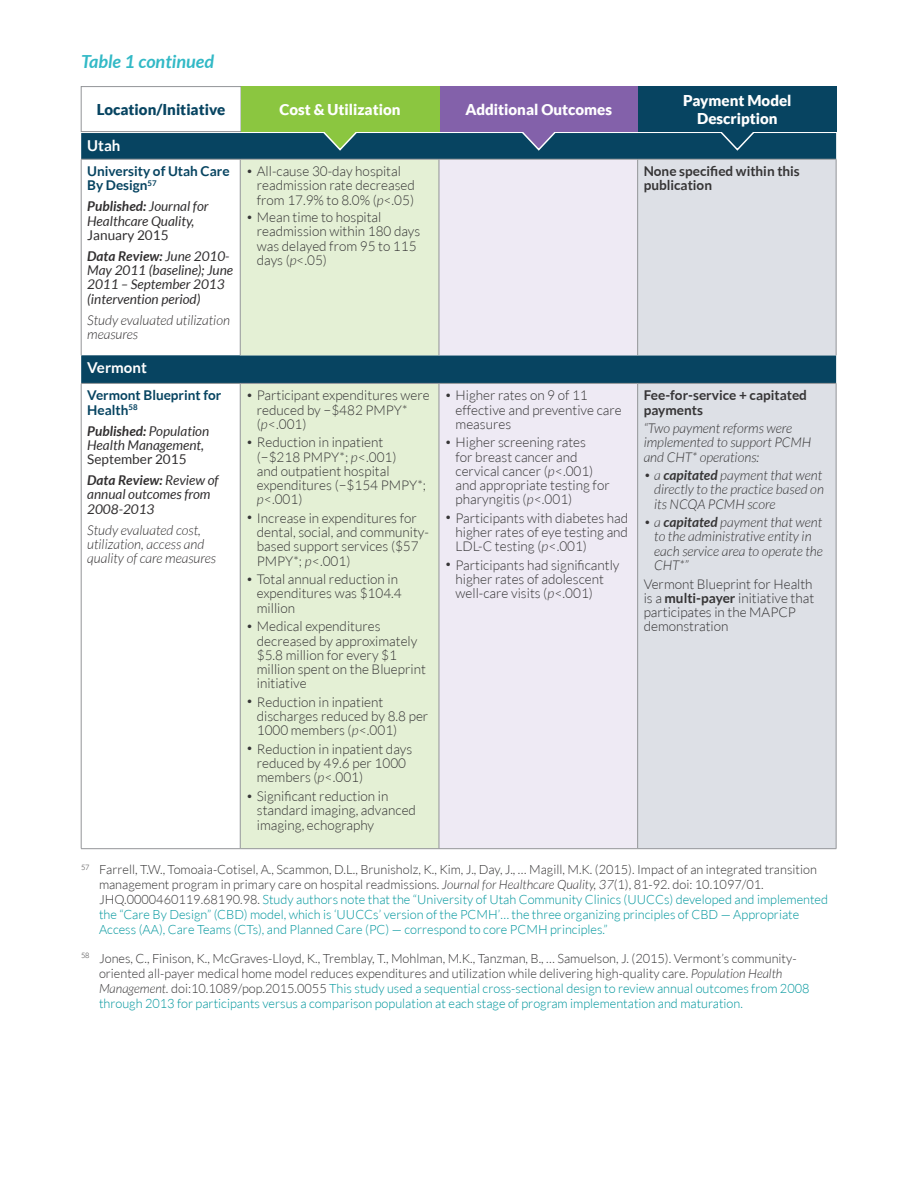
<style>
.page{position:relative;width:918px;height:1188px;background:#fff}
.page>*{position:absolute;margin:0;border:0;box-sizing:border-box;transform-origin:0 0}
.t1{font:italic 700 18px "Lato";color:#32b9c6}
.t2{font:900 15px/18px "Lato";color:#fff;text-align:center}
.t3{font:900 15px "Lato";color:#074461}
.t4{font:700 15px "Lato";color:#fff}
.t5{font:300 13.5px/14.2px "Lato";color:#363536}
.t6{font:italic 300 13.5px/14.2px "Lato";color:#363536}
.t7{font:italic 13.5px/14.2px "Lato";color:#312f30}
.t8{font:italic 300 13.5px/14.2px "Lato";color:#312f30}
.t9{font:700 13.5px/14.2px "Lato";color:#363536}
.t10{font:13.5px/21px "Lato";color:#312f30}
.t11{font:700 13.5px/14.2px "Lato";color:#074461}
.t12{font:300 12.75px/15px "Lato";color:#00969d}
.t13{font:300 12.75px/15px "Lato";color:#363536}
.s1{font-weight:700}
.s2{font-weight:700;font-style:italic}
.s3{font-style:italic}
.s4{font-size:12px}
.s5{color:#363536}
.s6{font-style:italic;color:#363536}
.s7{color:#00969d}
</style>
<div class="page">
<div style="left:81px;top:86px;width:160px;height:46px;border:1px solid #939598"></div>
<svg style="left:81px;top:133px;width:755px;height:250px"></svg>
<div style="left:240px;top:160px;width:199px;height:688px;background:#e4f0d5"></div>
<div style="left:439px;top:160px;width:199px;height:688px;background:#eeeaf4"></div>
<div style="left:638px;top:160px;width:198px;height:688px;background:#dde0e6"></div>
<hr style="left:439px;top:159px;width:1px;height:196px;background:#939598">
<hr style="left:439px;top:384px;width:1px;height:465px;background:#939598">
<hr style="left:240px;top:159px;width:1px;height:196px;background:#939598">
<hr style="left:637px;top:159px;width:1px;height:196px;background:#939598">
<hr style="left:240px;top:384px;width:1px;height:465px;background:#939598">
<hr style="left:637px;top:384px;width:1px;height:465px;background:#939598">
<hr style="left:81px;top:159px;width:159px;height:1px;background:#939598">
<hr style="left:240px;top:159px;width:199px;height:1px;background:#939598">
<hr style="left:439px;top:159px;width:199px;height:1px;background:#939598">
<hr style="left:638px;top:159px;width:198px;height:1px;background:#939598">
<hr style="left:81px;top:383px;width:159px;height:1px;background:#939598">
<hr style="left:240px;top:383px;width:199px;height:1px;background:#939598">
<hr style="left:439px;top:383px;width:199px;height:1px;background:#939598">
<hr style="left:638px;top:383px;width:198px;height:1px;background:#939598">
<hr style="left:81px;top:848px;width:159px;height:1px;background:#939598">
<hr style="left:240px;top:848px;width:199px;height:1px;background:#939598">
<hr style="left:439px;top:848px;width:199px;height:1px;background:#939598">
<hr style="left:638px;top:848px;width:198px;height:1px;background:#939598">
<hr style="left:81px;top:159px;width:1px;height:196px;background:#939598">
<hr style="left:836px;top:159px;width:1px;height:196px;background:#939598">
<hr style="left:81px;top:384px;width:1px;height:465px;background:#939598">
<hr style="left:836px;top:384px;width:1px;height:465px;background:#939598">
<svg style="left:320px;top:132px;width:41px;height:20px"></svg>
<svg style="left:519px;top:132px;width:41px;height:20px"></svg>
<svg style="left:718px;top:132px;width:41px;height:20px"></svg>
<div style="left:638px;top:86px;width:199px;height:46px;background:#074461"></div>
<div style="left:439px;top:86px;width:199px;height:46px;background:#8361aa"></div>
<div style="left:241px;top:86px;width:198px;height:46px;background:#8bc640"></div>
<h1 class="t1" style="left:81px;top:52px;width:135px">Table 1 continued</h1>
<p class="t3" style="left:97px;top:101px;width:130px">Location/Initiative</p>
<p class="t4" style="left:87px;top:137px;width:35px">Utah</p>
<p class="t11" style="left:87px;top:164px;width:144px">University of Utah Care<br>By Design<sup>57</sup></p>
<p class="t7" style="left:87px;top:200px;width:123px"><span class="s1">Published:</span> Journal for<br>Healthcare Quality,</p>
<p class="t10" style="left:87px;top:224px;width:144px">January 2015<br><span class="s2">Data Review:</span> <span class="s3">June 2010-</span></p>
<p class="t7" style="left:87px;top:263px;width:147px">May 2011 (baseline); June<br>2011 – September 2013 (intervention period)</p>
<p class="t8" style="left:87px;top:313px;width:144px">Study evaluated utilization measures</p>
<p class="t4" style="left:87px;top:359px;width:61px">Vermont</p>
<p class="t11" style="left:87px;top:388px;width:136px">Vermont Blueprint for<br>Health<sup>58</sup></p>
<p class="t7" style="left:87px;top:424px;width:124px"><span class="s1">Published:</span> Population<br>Health Management,</p>
<p class="t10" style="left:87px;top:449px;width:133px">September 2015<br><span class="s2">Data Review:</span> <span class="s3">Review of</span></p>
<p class="t7" style="left:87px;top:488px;width:125px">annual outcomes from<br>2008-2013</p>
<p class="t8" style="left:87px;top:523px;width:130px">Study evaluated cost, utilization, access and quality of care measures</p>
<p class="t2" style="left:280px;top:100px;width:123px">Cost &amp; Utilization</p>
<p class="t2" style="left:465px;top:100px;width:148px">Additional Outcomes</p>
<p class="t5" style="left:257px;top:164px;width:160px;text-indent:-11px"><span class="s4">•</span> All-cause 30-day hospital readmission rate decreased from 17.9% to 8.0% (<span class="s3">p</span>&lt;.05)</p>
<p class="t5" style="left:257px;top:210px;width:165px;text-indent:-11px"><span class="s4">•</span> Mean time to hospital readmission within 180 days was delayed from 95 to 115 days (<span class="s3">p</span>&lt;.05)</p>
<p class="t5" style="left:257px;top:388px;width:174px;text-indent:-11px"><span class="s4">•</span> Participant expenditures were reduced by −$482 PMPY* (<span class="s3">p</span>&lt;.001)</p>
<p class="t5" style="left:257px;top:435px;width:171px;text-indent:-11px"><span class="s4">•</span> Reduction in inpatient (−$218 PMPY*; <span class="s3">p</span>&lt;.001)<br>and outpatient hospital expenditures (−$154 PMPY*; <span class="s3">p</span>&lt;.001)</p>
<p class="t5" style="left:257px;top:511px;width:174px;text-indent:-11px"><span class="s4">•</span> Increase in expenditures for dental, social, and community&shy;based support services ($57<br>PMPY*; <span class="s3">p</span>&lt;.001)</p>
<p class="t5" style="left:257px;top:572px;width:146px;text-indent:-11px"><span class="s4">•</span> Total annual reduction in expenditures was $104.4 million</p>
<p class="t5" style="left:257px;top:619px;width:171px;text-indent:-11px"><span class="s4">•</span> Medical expenditures decreased by approximately $5.8 million for every $1 million spent on the Blueprint initiative</p>
<p class="t5" style="left:257px;top:695px;width:173px;text-indent:-11px"><span class="s4">•</span> Reduction in inpatient discharges reduced by 8.8 per<br>1000 members (<span class="s3">p</span>&lt;.001)</p>
<p class="t5" style="left:257px;top:742px;width:157px;text-indent:-11px"><span class="s4">•</span> Reduction in inpatient days reduced by 49.6 per 1000 members (<span class="s3">p</span>&lt;.001)</p>
<p class="t5" style="left:257px;top:789px;width:161px;text-indent:-11px"><span class="s4">•</span> Significant reduction in standard imaging, advanced imaging, echography</p>
<p class="t5" style="left:456px;top:388px;width:168px;text-indent:-11px"><span class="s4">•</span> Higher rates on 9 of 11 effective and preventive care measures</p>
<p class="t5" style="left:456px;top:435px;width:156px;text-indent:-11px"><span class="s4">•</span> Higher screening rates<br>for breast cancer and cervical cancer (<span class="s3">p</span>&lt;.001) and appropriate testing for pharyngitis (<span class="s3">p</span>&lt;.001)</p>
<p class="t5" style="left:456px;top:511px;width:174px;text-align:justify;text-indent:-11px"><span class="s4">•</span> Participants with diabetes had higher rates of eye testing and LDL-C testing (<span class="s3">p</span>&lt;.001)</p>
<p class="t5" style="left:456px;top:558px;width:166px;text-indent:-11px"><span class="s4">•</span> Participants had significantly higher rates of adolescent well-care visits (<span class="s3">p</span>&lt;.001)</p>
<p class="t2" style="left:683px;top:91px;width:110px">Payment Model<br>Description</p>
<p class="t9" style="left:644px;top:164px;width:158px">None specified within this publication</p>
<p class="t9" style="left:644px;top:388px;width:165px">Fee-for-service + capitated payments</p>
<p class="t6" style="left:644px;top:422px;width:169px">“Two payment reforms were implemented to support PCMH and CHT* operations:</p>
<p class="t6" style="left:654px;top:469px;width:171px;text-indent:-11px"><span class="s4">•</span> a <span class="s1">capitated</span> payment that went directly to the practice based on its NCQA PCMH score</p>
<p class="t6" style="left:654px;top:516px;width:170px;text-indent:-11px"><span class="s4">•</span> a <span class="s1">capitated</span> payment that went to the administrative entity in each service area to operate the<br>CHT*”</p>
<p class="t5" style="left:644px;top:577px;width:172px">Vermont Blueprint for Health is a <span class="s1">multi-payer</span> initiative that participates in the MAPCP demonstration</p>
<p class="t12" style="left:99px;top:862px;width:731px;text-indent:-18px"><sup>57</sup> <span class="s5">Farrell, T.W., Tomoaia-Cotisel, A., Scammon, D.L., Brunisholz, K., Kim, J., Day, J., … Magill, M.K. (2015). Impact of an integrated transition management program in primary care on hospital readmissions.</span> <span class="s6">Journal for Healthcare Quality, 37</span><span class="s5">(1), 81-92. doi: 10.1097/01.<br>JHQ.0000460119.68190.98.</span> Study authors note that the “University of Utah Community Clinics (UUCCs) developed and implemented the “Care By Design” (CBD) model, which is ‘UUCCs’ version of the PCMH’… the three organizing principles of CBD — Appropriate Access (AA), Care Teams (CTs), and Planned Care (PC) — correspond to core PCMH principles.”</p>
<p class="t13" style="left:99px;top:951px;width:712px;text-indent:-18px"><sup>58</sup> Jones, C., Finison, K., McGraves-Lloyd, K., Tremblay, T., Mohlman, M.K., Tanzman, B., … Samuelson, J. (2015). Vermont’s community&shy;oriented all-payer medical home model reduces expenditures and utilization while delivering high-quality care. <span class="s3">Population Health Management.</span> doi:10.1089/pop.2015.0055 <span class="s7">This study used a sequential cross-sectional design to review annual outcomes from 2008 through 2013 for participants versus a comparison population at each stage of program implementation and maturation.</span></p>
</div>
